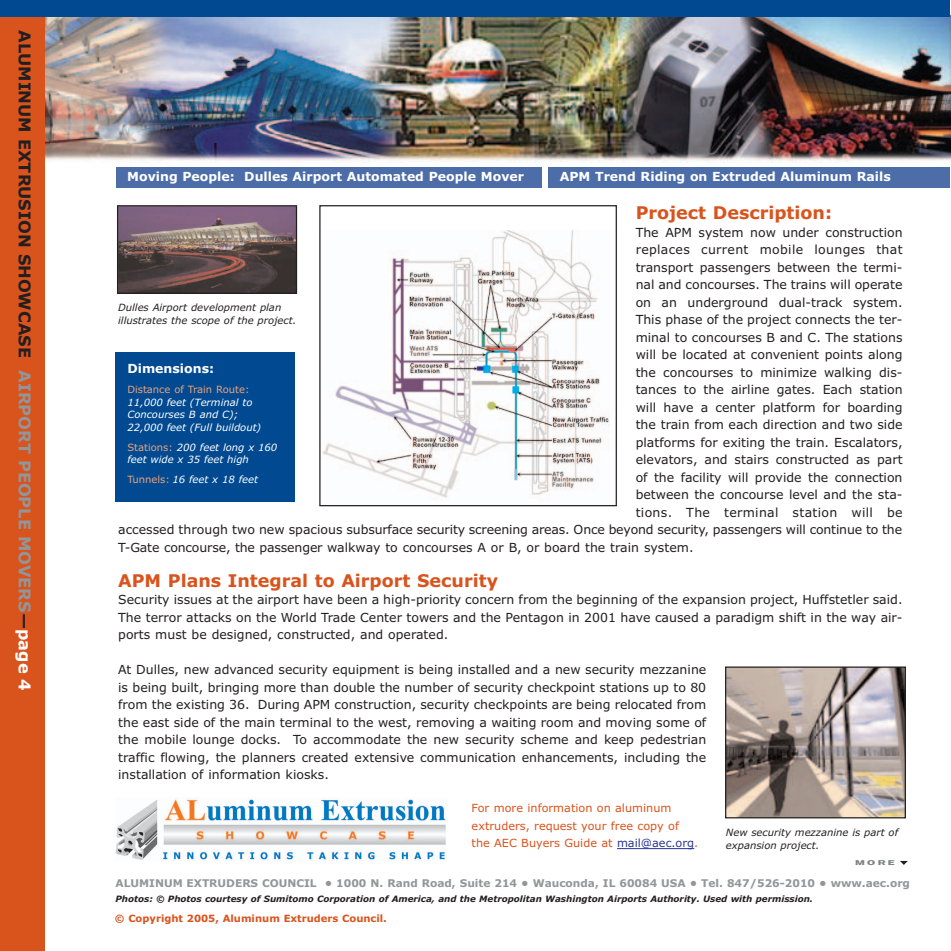
<style>
.page{position:relative;width:951px;height:951px;background:#fff}
.page>*{position:absolute;margin:0;border:0;box-sizing:border-box;transform-origin:0 0}
.t1{font:700 17.5px "Verdana";color:#d9531c}
.t2{font:700 16.25px "Verdana";color:#231f20}
.t3{font:12.5px/17.5px "Verdana";color:#231f20;text-align:justify}
.t4{font:700 12.5px "Verdana";color:#fff}
.t5{font:12.5px "Verdana";letter-spacing:.025em;color:#231f20}
.t6{font:11.25px/17.5px "Verdana";color:#d9531c}
.t7{font:700 10.62px "Verdana";color:#939598}
.t8{font:italic 10px/12.5px "Verdana";color:#fff}
.t9{font:italic 10px/12.5px "Verdana";color:#231f20}
.t10{font:700 10px "Verdana";color:#d9531c}
.t11{font:10px "Verdana";color:#eca179}
.t12{font:italic 700 8.75px "Verdana";color:#231f20}
.t13{font:7.88px "Simian Display Chimpanzee";color:#808285;scale:1.43 1}
.s1{color:#939598}
.s2{color:#fff}
.s3{font-style:normal;color:#eca179}
.s4{color:#293795}
</style>
<div class="page">
<div style="left:116px;top:353px;width:179px;height:149px;background:#014a91"></div>
<img style="left:44px;top:17px;width:905px;height:145px">
<div style="left:0;top:0;width:44px;height:950px;background:#d9531c"></div>
<div style="left:0;top:0;width:949px;height:17px;background:#014a91"></div>
<svg style="left:900px;top:861px;width:7px;height:4px"></svg>
<img style="left:116px;top:799px;width:330px;height:61px">
<div style="left:117px;top:167px;width:424px;height:21px;background:#4c6da8"></div>
<div style="left:548px;top:167px;width:401px;height:21px;background:#4c6da8"></div>
<img style="left:119px;top:207px;width:176px;height:85px">
<div style="left:117px;top:205px;width:180px;height:89px;border:1px solid #231f20"></div>
<img style="left:726px;top:668px;width:177px;height:148px">
<div style="left:724px;top:666px;width:181px;height:152px;border:1px solid #231f20"></div>
<img style="left:322px;top:230px;width:288px;height:268px">
<div style="left:319px;top:205px;width:297px;height:301px;border:1px solid #231f20"></div>
<hr style="left:616px;top:848px;width:78px;height:1px;background:#293795">
<h2 class="t2" style="left:34px;top:30px;width:662px;rotate:90deg">ALUMINUM EXTRUSION SHOWCASE <span class="s1">AIRPORT PEOPLE MOVERS</span>—<span class="s2">page 4</span></h2>
<p class="t4" style="left:127px;top:169px;width:398px">Moving People: Dulles Airport Automated People Mover</p>
<p class="t4" style="left:559px;top:169px;width:332px">APM Trend Riding on Extruded Aluminum Rails</p>
<h1 class="t1" style="left:635px;top:203px;width:198px">Project Description:</h1>
<p class="t3" style="left:635px;top:224px;width:268px">The APM system now under construction</p>
<p class="t5" style="left:635px;top:243px;width:268px">replaces current mobile lounges that</p>
<p class="t3" style="left:635px;top:259px;width:268px">transport passengers between the termi-</p>
<p class="t3" style="left:635px;top:276px;width:268px">nal and concourses. The trains will operate</p>
<p class="t3" style="left:635px;top:294px;width:268px">on an underground dual-track system.</p>
<p class="t3" style="left:635px;top:311px;width:268px">This phase of the project connects the ter-</p>
<p class="t3" style="left:635px;top:329px;width:268px">minal to concourses B and C. The stations</p>
<p class="t3" style="left:635px;top:346px;width:268px">will be located at convenient points along</p>
<p class="t3" style="left:635px;top:364px;width:268px">the concourses to minimize walking dis-</p>
<p class="t3" style="left:635px;top:381px;width:268px">tances to the airline gates. Each station</p>
<p class="t3" style="left:635px;top:399px;width:268px">will have a center platform for boarding</p>
<p class="t3" style="left:635px;top:416px;width:268px">the train from each direction and two side</p>
<p class="t3" style="left:635px;top:434px;width:268px">platforms for exiting the train. Escalators,</p>
<p class="t3" style="left:635px;top:451px;width:268px">elevators, and stairs constructed as part</p>
<p class="t3" style="left:635px;top:469px;width:268px">of the facility will provide the connection</p>
<p class="t3" style="left:635px;top:486px;width:268px">between the concourse level and the sta-</p>
<p class="t5" style="left:635px;top:505px;width:268px">tions. The terminal station will be</p>
<p class="t3" style="left:118px;top:521px;width:785px">accessed through two new spacious subsurface security screening areas. Once beyond security, passengers will continue to the</p>
<p class="t3" style="left:118px;top:539px;width:576px">T-Gate concourse, the passenger walkway to concourses A or B, or board the train system.</p>
<h1 class="t1" style="left:118px;top:571px;width:381px">APM Plans Integral to Airport Security</h1>
<p class="t3" style="left:118px;top:591px;width:785px">Security issues at the airport have been a high-priority concern from the beginning of the expansion project, Huffstetler said.<br>The terror attacks on the World Trade Center towers and the Pentagon in 2001 have caused a paradigm shift in the way air&shy;ports must be designed, constructed, and operated.</p>
<p class="t3" style="left:118px;top:661px;width:589px">At Dulles, new advanced security equipment is being installed and a new security mezzanine is being built, bringing more than double the number of security checkpoint stations up to 80 from the existing 36. During APM construction, security checkpoints are being relocated from the east side of the main terminal to the west, removing a waiting room and moving some of the mobile lounge docks. To accommodate the new security scheme and keep pedestrian traffic flowing, the planners created extensive communication enhancements, including the installation of information kiosks.</p>
<p class="t9" style="left:118px;top:301px;width:179px">Dulles Airport development plan illustrates the scope of the project.</p>
<p class="t4" style="left:127px;top:361px;width:88px">Dimensions:</p>
<p class="t11" style="left:127px;top:384px;width:124px">Distance of Train Route:</p>
<p class="t8" style="left:127px;top:396px;width:135px">11,000 feet (Terminal to<br>Concourses B and C);<br>22,000 feet (Full buildout)</p>
<p class="t8" style="left:127px;top:441px;width:151px"><span class="s3">Stations:</span> 200 feet long x 160 feet wide x 35 feet high</p>
<p class="t8" style="left:127px;top:473px;width:132px"><span class="s3">Tunnels:</span> 16 feet x 18 feet</p>
<p class="t6" style="left:471px;top:800px;width:228px">For more information on aluminum extruders, request your free copy of the AEC Buyers Guide at <span class="s4">mail@aec.org</span>.</p>
<p class="t9" style="left:725px;top:827px;width:174px">New security mezzanine is part of expansion project.</p>
<p class="t13" style="left:854px;top:858px;width:29px">MORE</p>
<p class="t7" style="left:115px;top:877px;width:795px">ALUMINUM EXTRUDERS COUNCIL • 1000 N. Rand Road, Suite 214 • Wauconda, IL 60084 USA • Tel. 847/526-2010 • www.aec.org</p>
<p class="t12" style="left:115px;top:893px;width:698px">Photos: © Photos courtesy of Sumitomo Corporation of America, and the Metropolitan Washington Airports Authority. Used with permission.</p>
<p class="t10" style="left:115px;top:913px;width:273px">© Copyright 2005, Aluminum Extruders Council.</p>
</div>
